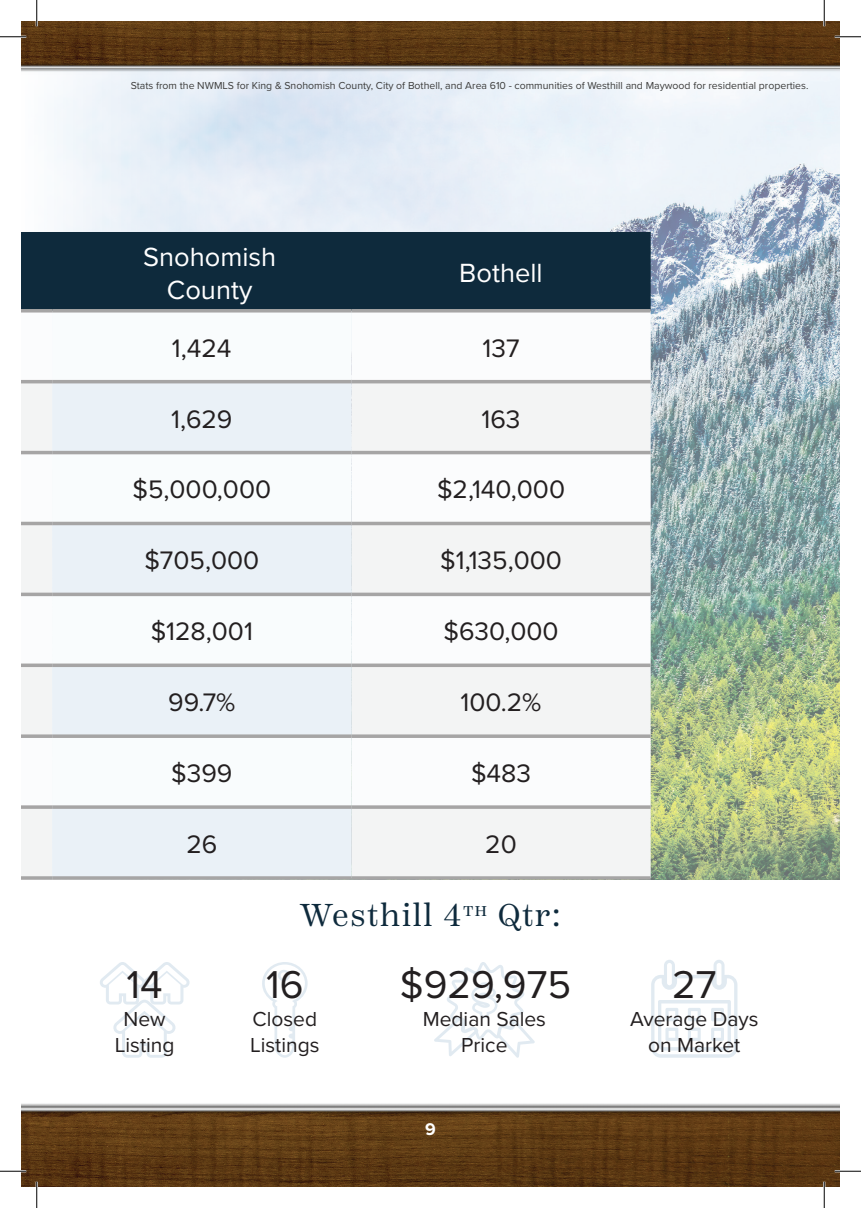
<style>
.page{position:relative;width:861px;height:1208px;background:#fff}
.page>*{position:absolute;margin:0;border:0;box-sizing:border-box;transform-origin:0 0}
.t1{font:40.25px "Proxima Nova";color:#231f20}
.t2{font:31.5px "Scotch Text";letter-spacing:.05em;color:#0e2a3c}
.t3{font:27.3px/32.7px "Proxima Nova";color:#fff;text-align:center}
.t4{font:26.25px "Proxima Nova";color:#231f20}
.t5{font:21px/25.2px "Proxima Nova";color:#231f20;text-align:center}
.t6{font:700 17.5px "Proxima Nova";color:#fff}
.t7{font:10.5px "Proxima Nova";color:#3d3d3c}
</style>
<div class="page">
<img style="left:21px;top:21px;width:819px;height:1165px">
<img style="left:21px;top:70px;width:819px;height:809px">
<div style="left:21px;top:232px;width:630px;height:77px;background:#0e2a3c"></div>
<svg style="left:21px;top:312px;width:630px;height:68px"></svg>
<svg style="left:52px;top:312px;width:299px;height:68px"></svg>
<svg style="left:21px;top:383px;width:630px;height:493px;fill:#f3f4f4"></svg>
<svg style="left:52px;top:383px;width:299px;height:493px;fill:#eaf1f7"></svg>
<hr style="left:21px;top:309px;width:31px;height:3px;background:#a6a5a5">
<hr style="left:21px;top:380px;width:31px;height:3px;background:#a6a5a5">
<hr style="left:52px;top:309px;width:299px;height:3px;background:#a6a5a5">
<hr style="left:351px;top:309px;width:300px;height:3px;background:#a6a5a5">
<hr style="left:52px;top:380px;width:299px;height:3px;background:#a6a5a5">
<hr style="left:351px;top:380px;width:300px;height:3px;background:#a6a5a5">
<hr style="left:21px;top:451px;width:31px;height:3px;background:#a6a5a5">
<hr style="left:351px;top:451px;width:300px;height:3px;background:#a6a5a5">
<hr style="left:21px;top:522px;width:31px;height:3px;background:#a6a5a5">
<hr style="left:351px;top:522px;width:300px;height:3px;background:#a6a5a5">
<svg style="left:351px;top:663px;width:300px;height:4px"></svg>
<svg style="left:21px;top:592px;width:31px;height:4px"></svg>
<svg style="left:21px;top:663px;width:31px;height:4px"></svg>
<hr style="left:21px;top:876px;width:31px;height:3px;background:#a6a5a5">
<hr style="left:52px;top:451px;width:299px;height:3px;background:#a6a5a5">
<hr style="left:52px;top:522px;width:299px;height:3px;background:#a6a5a5">
<hr style="left:52px;top:876px;width:299px;height:3px;background:#a6a5a5">
<svg style="left:52px;top:592px;width:299px;height:4px"></svg>
<svg style="left:52px;top:663px;width:299px;height:4px"></svg>
<svg style="left:351px;top:592px;width:300px;height:4px"></svg>
<hr style="left:351px;top:876px;width:300px;height:3px;background:#a6a5a5">
<svg style="left:52px;top:734px;width:299px;height:4px"></svg>
<svg style="left:52px;top:805px;width:299px;height:4px"></svg>
<svg style="left:351px;top:734px;width:300px;height:4px"></svg>
<svg style="left:351px;top:805px;width:300px;height:4px"></svg>
<svg style="left:21px;top:734px;width:31px;height:4px"></svg>
<svg style="left:21px;top:805px;width:31px;height:4px"></svg>
<svg style="left:99px;top:962px;width:91px;height:95px"></svg>
<svg style="left:262px;top:961px;width:46px;height:96px"></svg>
<svg style="left:651px;top:959px;width:86px;height:98px"></svg>
<svg style="left:434px;top:962px;width:101px;height:95px"></svg>
<hr style="left:0;top:36px;width:26px;height:2px;background:#fff">
<hr style="left:835px;top:36px;width:26px;height:2px;background:#fff">
<hr style="left:0;top:1170px;width:26px;height:2px;background:#fff">
<hr style="left:835px;top:1170px;width:26px;height:2px;background:#fff">
<hr style="left:36px;top:0;width:2px;height:26px;background:#fff">
<hr style="left:36px;top:1181px;width:2px;height:27px;background:#fff">
<hr style="left:823px;top:0;width:2px;height:26px;background:#fff">
<hr style="left:823px;top:1181px;width:2px;height:27px;background:#fff">
<svg style="left:0;top:36px;width:26px;height:1px"></svg>
<svg style="left:835px;top:36px;width:26px;height:1px"></svg>
<svg style="left:0;top:1170px;width:26px;height:1px"></svg>
<svg style="left:835px;top:1170px;width:26px;height:1px"></svg>
<svg style="left:36px;top:0;width:1px;height:26px"></svg>
<svg style="left:36px;top:1181px;width:1px;height:27px"></svg>
<svg style="left:824px;top:0;width:1px;height:26px"></svg>
<svg style="left:824px;top:1181px;width:1px;height:27px"></svg>
<p class="t7" style="left:131px;top:78px;width:679px">Stats from the NWMLS for King &amp; Snohomish County, City of Bothell, and Area 610 - communities of Westhill and Maywood for residential properties.</p>
<h3 class="t3" style="left:143px;top:239px;width:135px">Snohomish<br>County</h3>
<h3 class="t3" style="left:459px;top:255px;width:85px">Bothell</h3>
<h3 class="t4" style="left:172px;top:328px;width:61px">1,424</h3>
<h3 class="t4" style="left:483px;top:328px;width:39px">137</h3>
<h3 class="t4" style="left:171px;top:399px;width:63px">1,629</h3>
<h3 class="t4" style="left:482px;top:399px;width:41px">163</h3>
<h3 class="t4" style="left:132px;top:470px;width:140px">$5,000,000</h3>
<h3 class="t4" style="left:437px;top:470px;width:130px">$2,140,000</h3>
<h3 class="t4" style="left:144px;top:541px;width:116px">$705,000</h3>
<h3 class="t4" style="left:440px;top:541px;width:123px">$1,135,000</h3>
<h3 class="t4" style="left:151px;top:612px;width:104px">$128,001</h3>
<h3 class="t4" style="left:443px;top:612px;width:117px">$630,000</h3>
<h3 class="t4" style="left:168px;top:683px;width:69px">99.7%</h3>
<h3 class="t4" style="left:461px;top:683px;width:82px">100.2%</h3>
<h3 class="t4" style="left:171px;top:753px;width:63px">$399</h3>
<h3 class="t4" style="left:471px;top:753px;width:62px">$483</h3>
<h3 class="t4" style="left:186px;top:824px;width:32px">26</h3>
<h3 class="t4" style="left:485px;top:824px;width:33px">20</h3>
<h1 class="t1" style="left:127px;top:954px;width:38px">14</h1>
<h3 class="t5" style="left:115px;top:1006px;width:61px">New<br>Listing</h3>
<h2 class="t2" style="left:301px;top:896px;width:261px">Westhill 4<sup>th</sup> Qtr:</h2>
<h1 class="t1" style="left:266px;top:954px;width:39px">16</h1>
<h3 class="t5" style="left:250px;top:1006px;width:71px;text-align:left">Closed<br>Listings</h3>
<h1 class="t1" style="left:400px;top:954px;width:173px">$929,975</h1>
<h3 class="t5" style="left:423px;top:1006px;width:125px">Median Sales<br>Price</h3>
<h3 class="t6" style="left:425px;top:1116px;width:12px">9</h3>
<h1 class="t1" style="left:672px;top:954px;width:46px">27</h1>
<h3 class="t5" style="left:630px;top:1006px;width:130px">Average Days on Market</h3>
</div>
